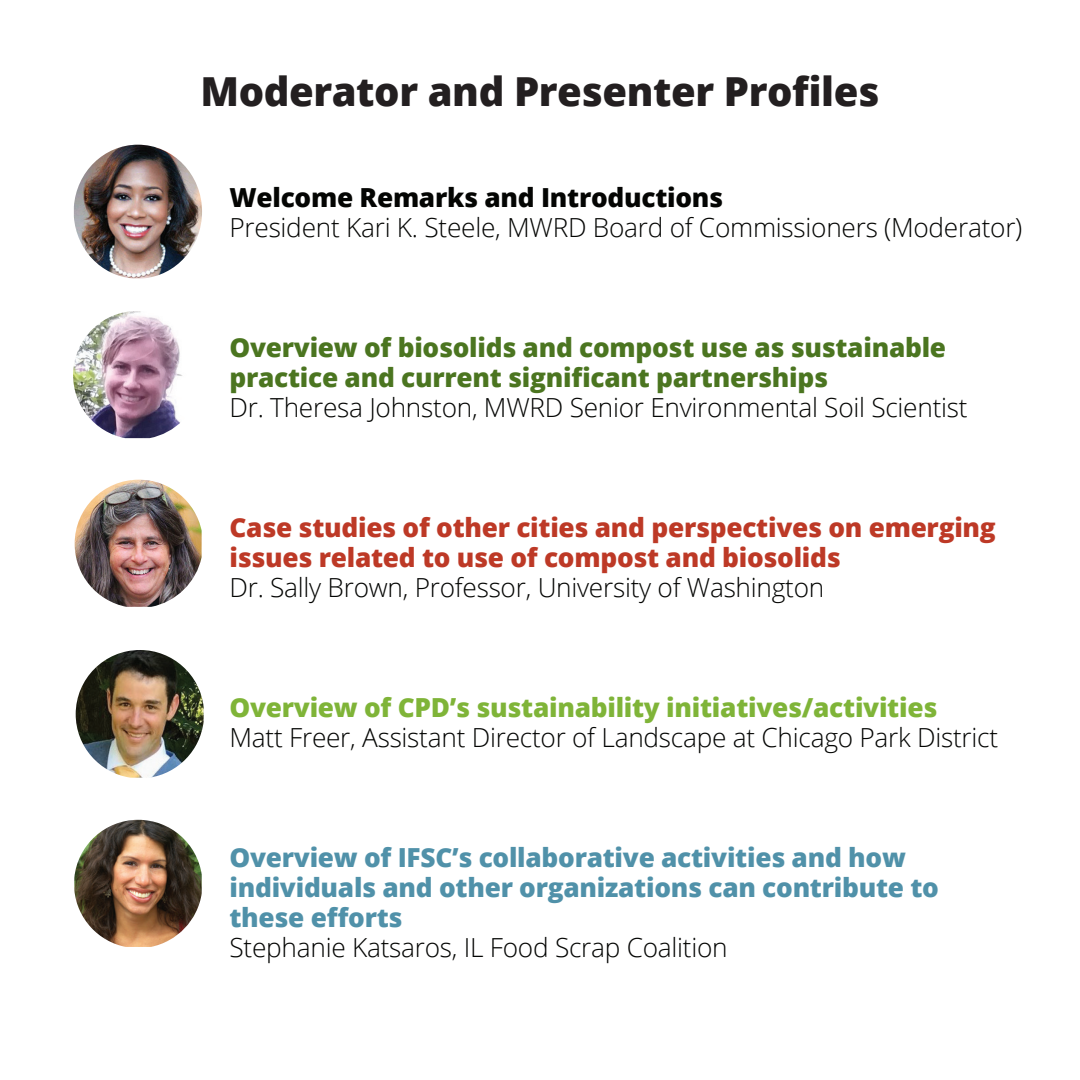
<style>
.page{position:relative;width:1080px;height:1080px;background:#fff}
.page>*{position:absolute;margin:0;border:0;box-sizing:border-box;transform-origin:0 0}
.Name{font:800 40px "Open Sans";letter-spacing:-.01em;color:#231f20}
.Description{font:300 26.25px "Open Sans";letter-spacing:-.01em;color:#040503}
.Description-2{font:800 26.25px/30px "Open Sans";letter-spacing:-.01em;color:#5091a9}
.Description-3{font:800 26.25px/30px "Open Sans";letter-spacing:-.01em;color:#bd3926}
.Description-4{font:800 26.25px/30px "Open Sans";letter-spacing:-.01em;color:#4b7520}
.Description-5{font:800 26.25px "Open Sans";letter-spacing:-.01em;color:#7fb438}
.Description-6{font:800 26.25px "Open Sans";letter-spacing:-.01em;color:#040503}
</style>
<div class="page">
<img style="left:73px;top:311px;width:109px;height:127px">
<img style="left:75px;top:480px;width:127px;height:127px">
<img style="left:74px;top:145px;width:128px;height:133px">
<img style="left:76px;top:650px;width:128px;height:128px">
<img style="left:74px;top:820px;width:128px;height:127px">
<p class="Name" style="left:200px;top:61px;width:681px">Moderator and Presenter Profiles</p>
<p class="Description-6" style="left:230px;top:178px;width:495px">Welcome Remarks and Introductions</p>
<p class="Description" style="left:230px;top:210px;width:794px">President Kari K. Steele, MWRD Board of Commissioners (Moderator)</p>
<p class="Description-4" style="left:230px;top:331px;width:718px">Overview of biosolids and compost use as sustainable practice and current significant partnerships</p>
<p class="Description" style="left:230px;top:390px;width:740px">Dr. Theresa Johnston, MWRD Senior Environmental Soil Scientist</p>
<p class="Description-3" style="left:230px;top:511px;width:768px">Case studies of other cities and perspectives on emerging issues related to use of compost and biosolids</p>
<p class="Description" style="left:230px;top:570px;width:596px">Dr. Sally Brown, Professor, University of Washington</p>
<p class="Description-5" style="left:230px;top:688px;width:709px">Overview of CPD’s sustainability initiatives/activities</p>
<p class="Description" style="left:230px;top:720px;width:770px">Matt Freer, Assistant Director of Landscape at Chicago Park District</p>
<p class="Description-2" style="left:230px;top:841px;width:711px">Overview of IFSC’s collaborative activities and how individuals and other organizations can contribute to these efforts</p>
<p class="Description" style="left:230px;top:930px;width:500px">Stephanie Katsaros, IL Food Scrap Coalition</p>
</div>
